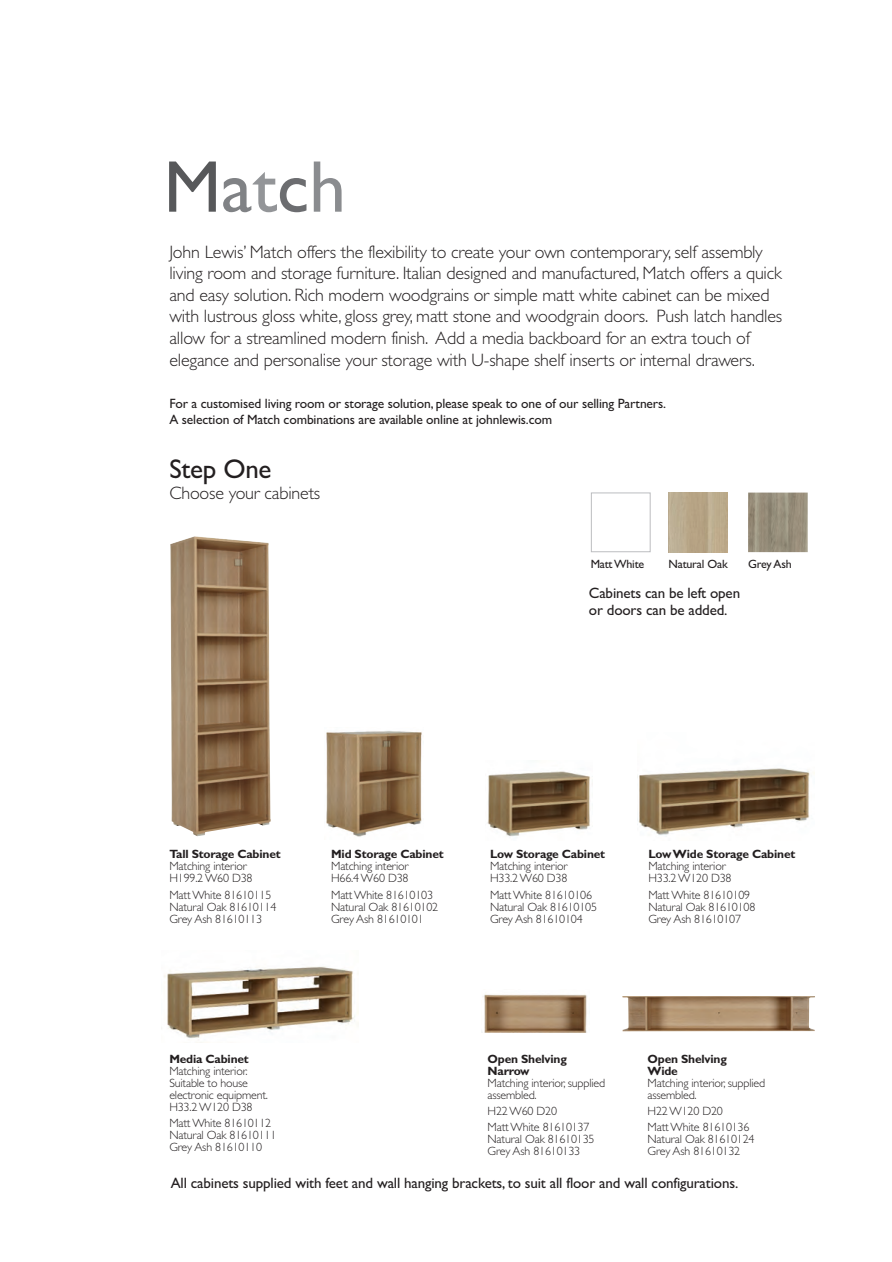
<style>
.page{position:relative;width:892px;height:1262px;background:#fff}
.page>*{position:absolute;margin:0;border:0;box-sizing:border-box;transform-origin:0 0}
.t1{font:73.5px "Gill Sans";color:#57585a}
.t2{font:27px "Gill Sans";letter-spacing:-.01em;color:#231f20}
.t3{font:300 18px/21.6px "Gill Sans";letter-spacing:-.01em;color:#231f20}
.t4{font:15px/16.5px "Gill Sans";letter-spacing:-.01em;color:#231f20}
.t5{font:13.5px/16.2px "Gill Sans";letter-spacing:-.01em;color:#231f20}
.t6{font:300 12px/12px "Gill Sans";letter-spacing:-.015em;color:#231f20}
.t7{font:700 12px/12px "Gill Sans";letter-spacing:-.015em;color:#231f20}
.t8{font:12px "Gill Sans";letter-spacing:-.015em;color:#231f20}
.s1{color:#808285}
.s2{color:#939598}
.s3{color:#6c6d70}
.s4{color:#8a8c8f}
</style>
<div class="page">
<img style="left:170px;top:536px;width:100px;height:300px">
<img style="left:326px;top:731px;width:96px;height:106px">
<img style="left:164px;top:966px;width:191px;height:72px">
<img style="left:637px;top:768px;width:173px;height:67px">
<img style="left:487px;top:771px;width:103px;height:66px">
<div style="left:591px;top:492px;width:59px;height:60px;border:1px solid #bcbdc0"></div>
<img style="left:668px;top:492px;width:59px;height:60px">
<img style="left:748px;top:492px;width:59px;height:60px">
<img style="left:622px;top:996px;width:192px;height:35px">
<img style="left:483px;top:994px;width:104px;height:38px">
<h1 class="t1" style="left:164px;top:143px;width:184px">M<span class="s1">a</span><span class="s2">t</span><span class="s3">c</span><span class="s4">h</span></h1>
<p class="t3" style="left:169px;top:240px;width:614px">John Lewis’ Match offers the flexibility to create your own contemporary, self assembly living room and storage furniture. Italian designed and manufactured, Match offers a quick and easy solution. Rich modern woodgrains or simple matt white cabinet can be mixed with lustrous gloss white, gloss grey, matt stone and woodgrain doors. Push latch handles allow for a streamlined modern finish. Add a media backboard for an extra touch of elegance and personalise your storage with U-shape shelf inserts or internal drawers.</p>
<p class="t5" style="left:169px;top:395px;width:498px">For a customised living room or storage solution, please speak to one of our selling Partners.<br>A selection of Match combinations are available online at johnlewis.com</p>
<h2 class="t2" style="left:169px;top:453px;width:104px">Step One</h2>
<h3 class="t3" style="left:169px;top:482px;width:152px">Choose your cabinets</h3>
<p class="t8" style="left:590px;top:557px;width:55px">Matt White</p>
<p class="t8" style="left:668px;top:557px;width:61px">Natural Oak</p>
<p class="t8" style="left:748px;top:557px;width:45px">Grey Ash</p>
<p class="t4" style="left:588px;top:584px;width:153px">Cabinets can be left open or doors can be added.</p>
<p class="t7" style="left:169px;top:848px;width:113px">Tall Storage Cabinet</p>
<p class="t6" style="left:169px;top:860px;width:85px">Matching interior<br>H199.2 W60 D38</p>
<p class="t6" style="left:169px;top:888px;width:108px">Matt White 81610115<br>Natural Oak 81610114<br>Grey Ash 81610113</p>
<p class="t7" style="left:331px;top:848px;width:114px">Mid Storage Cabinet</p>
<p class="t6" style="left:331px;top:860px;width:79px">Matching interior<br>H66.4 W60 D38</p>
<p class="t6" style="left:331px;top:888px;width:108px">Matt White 81610103<br>Natural Oak 81610102<br>Grey Ash 81610101</p>
<p class="t7" style="left:490px;top:848px;width:117px">Low Storage Cabinet</p>
<p class="t6" style="left:490px;top:860px;width:79px">Matching interior<br>H33.2 W60 D38</p>
<p class="t6" style="left:490px;top:888px;width:108px">Matt White 81610106<br>Natural Oak 81610105<br>Grey Ash 81610104</p>
<p class="t7" style="left:648px;top:848px;width:148px">Low Wide Storage Cabinet</p>
<p class="t6" style="left:648px;top:860px;width:85px">Matching interior<br>H33.2 W120 D38</p>
<p class="t6" style="left:648px;top:888px;width:108px">Matt White 81610109<br>Natural Oak 81610108<br>Grey Ash 81610107</p>
<p class="t7" style="left:169px;top:1052px;width:81px">Media Cabinet</p>
<p class="t6" style="left:169px;top:1064px;width:100px">Matching interior.<br>Suitable to house electronic equipment.<br>H33.2 W120 D38</p>
<p class="t6" style="left:169px;top:1116px;width:108px">Matt White 81610112<br>Natural Oak 81610111<br>Grey Ash 81610110</p>
<p class="t7" style="left:487px;top:1052px;width:81px">Open Shelving<br>Narrow</p>
<p class="t6" style="left:487px;top:1076px;width:119px">Matching interior, supplied assembled.</p>
<p class="t6" style="left:487px;top:1102px;width:103px;line-height:16.2px">H22 W60 D20<br>Matt White 81610137</p>
<p class="t6" style="left:487px;top:1132px;width:108px">Natural Oak 81610135<br>Grey Ash 81610133</p>
<p class="t7" style="left:647px;top:1052px;width:81px">Open Shelving<br>Wide</p>
<p class="t6" style="left:647px;top:1076px;width:119px">Matching interior, supplied assembled.</p>
<p class="t6" style="left:647px;top:1102px;width:103px;line-height:16.2px">H22 W120 D20<br>Matt White 81610136</p>
<p class="t6" style="left:647px;top:1132px;width:108px">Natural Oak 81610124<br>Grey Ash 81610132</p>
<p class="t4" style="left:171px;top:1174px;width:569px">All cabinets supplied with feet and wall hanging brackets, to suit all floor and wall configurations .</p>
</div>
